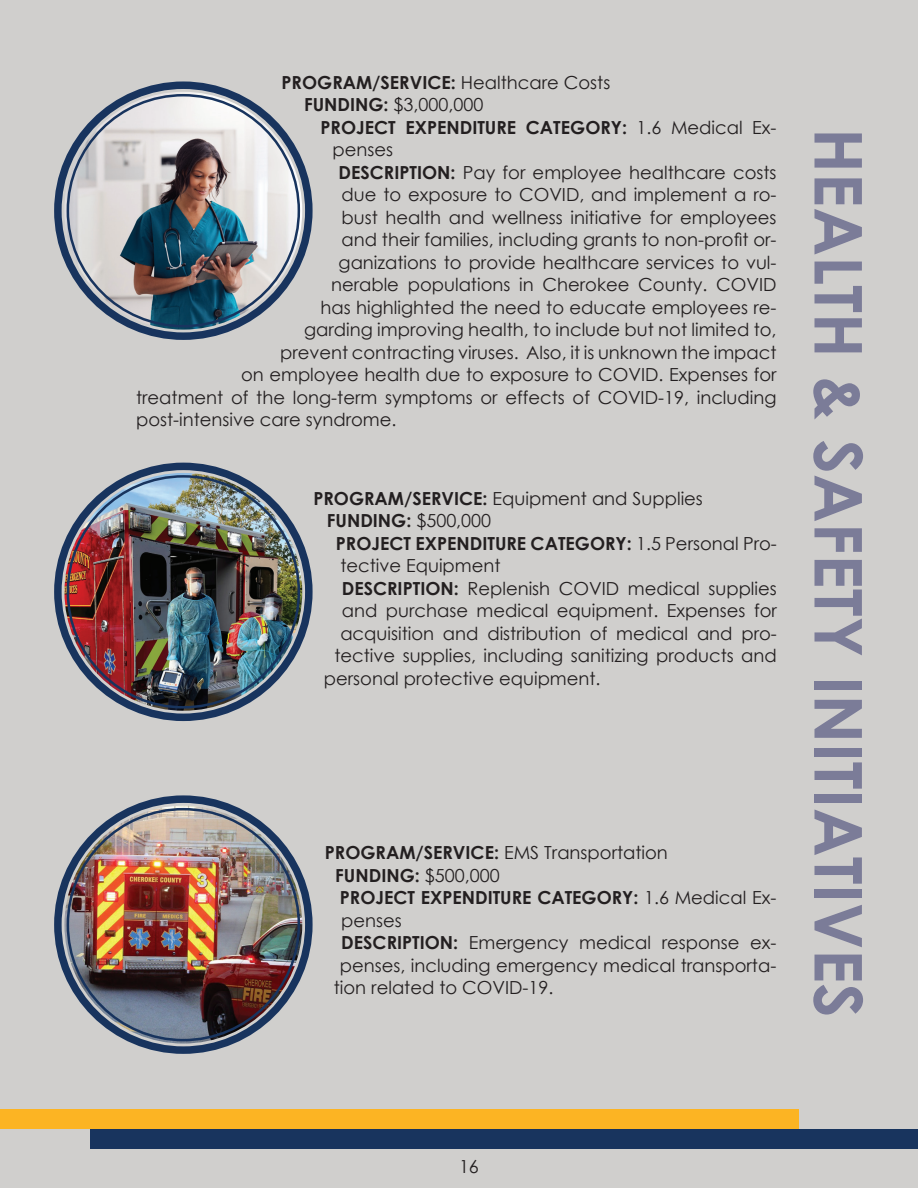
<style>
.page{position:relative;width:918px;height:1188px;background:#d0cfcd}
.page>*{position:absolute;margin:0;border:0;box-sizing:border-box;transform-origin:0 0}
.t1{font:700 66px "Century Gothic";color:#7b7c98}
.t2{font:18px/22.5px "Century Gothic";color:#231f20}
.t3{font:700 18px "Century Gothic";color:#231f20}
.s1{font-weight:700}
.s2{font-weight:400}
</style>
<div class="page">
<div style="left:91px;top:1129px;width:827px;height:19px;background:#18345e"></div>
<div style="left:0;top:1110px;width:799px;height:19px;background:#fcb423"></div>
<img style="left:64px;top:92px;width:238px;height:238px;border-radius:119px">
<div style="left:54px;top:81px;width:259px;height:259px;border:8px solid #18345e;border-radius:50%"></div>
<img style="left:64px;top:473px;width:238px;height:238px;border-radius:119px">
<div style="left:54px;top:463px;width:259px;height:258px;border:8px solid #18345e;border-radius:50%"></div>
<img style="left:64px;top:806px;width:238px;height:238px;border-radius:119px">
<div style="left:54px;top:795px;width:259px;height:259px;border:8px solid #18345e;border-radius:50%"></div>
<p class="t2" style="left:304px;top:71px;width:308px;text-indent:-22px"><span class="s1">PROGRAM/SERVICE:</span> Healthcare Costs<br><span class="s1">FUNDING:</span> $3,000,000</p>
<p class="t3" style="left:321px;top:114px;width:457px">PROJECT EXPENDITURE CATEGORY: <span class="s2">1.6 Medical Ex-</span></p>
<p class="t2" style="left:333px;top:138px;width:62px">penses</p>
<p class="t2" style="left:339px;top:161px;width:440px"><span class="s1">DESCRIPTION:</span> Pay for employee healthcare costs</p>
<p class="t2" style="left:342px;top:183px;width:437px">due to exposure to COVID, and implement a ro-</p>
<p class="t2" style="left:342px;top:206px;width:436px">bust health and wellness initiative for employees</p>
<p class="t2" style="left:342px;top:228px;width:437px">and their families, including grants to non-profit or-</p>
<p class="t2" style="left:339px;top:251px;width:440px">ganizations to provide healthcare services to vul-</p>
<p class="t2" style="left:331px;top:273px;width:447px">nerable populations in Cherokee County. COVID</p>
<p class="t2" style="left:321px;top:296px;width:458px">has highlighted the need to educate employees re-</p>
<p class="t2" style="left:304px;top:318px;width:474px">garding improving health, to include but not limited to,</p>
<p class="t2" style="left:280px;top:341px;width:498px">prevent contracting viruses. Also, it is unknown the impact</p>
<p class="t2" style="left:241px;top:363px;width:537px">on employee health due to exposure to COVID. Expenses for</p>
<p class="t2" style="left:136px;top:386px;width:642px">treatment of the long-term symptoms or effects of COVID-19, including</p>
<p class="t2" style="left:136px;top:408px;width:262px">post-intensive care syndrome.</p>
<p class="t2" style="left:313px;top:487px;width:391px"><span class="s1">PROGRAM/SERVICE:</span> Equipment and Supplies</p>
<p class="t3" style="left:327px;top:507px;width:166px">FUNDING: <span class="s2">$500,000</span></p>
<p class="t3" style="left:336px;top:530px;width:442px">PROJECT EXPENDITURE CATEGORY: <span class="s2">1.5 Personal Pro-</span></p>
<p class="t2" style="left:340px;top:554px;width:162px">tective Equipment</p>
<p class="t2" style="left:342px;top:577px;width:436px"><span class="s1">DESCRIPTION:</span> Replenish COVID medical supplies</p>
<p class="t2" style="left:342px;top:599px;width:437px">and purchase medical equipment. Expenses for</p>
<p class="t2" style="left:340px;top:622px;width:438px">acquisition and distribution of medical and pro-</p>
<p class="t2" style="left:334px;top:644px;width:444px">tective supplies, including sanitizing products and</p>
<p class="t2" style="left:324px;top:667px;width:278px">personal protective equipment.</p>
<p class="t2" style="left:325px;top:841px;width:345px"><span class="s1">PROGRAM/SERVICE:</span> EMS Transportation</p>
<p class="t3" style="left:335px;top:862px;width:166px">FUNDING: <span class="s2">$500,000</span></p>
<p class="t3" style="left:340px;top:884px;width:438px">PROJECT EXPENDITURE CATEGORY: <span class="s2">1.6 Medical Ex-</span></p>
<p class="t2" style="left:341px;top:909px;width:62px">penses</p>
<p class="t2" style="left:341px;top:931px;width:437px"><span class="s1">DESCRIPTION:</span> Emergency medical response ex-</p>
<p class="t2" style="left:340px;top:954px;width:438px">penses, including emergency medical transporta-</p>
<p class="t2" style="left:334px;top:976px;width:221px">tion related to COVID-19.</p>
<h1 class="t1" style="left:889px;top:128px;width:891px;rotate:90deg">HEALTH &amp; SAFETY INITIATIVES</h1>
<p class="t2" style="left:459px;top:1155px;width:21px">16</p>
</div>
